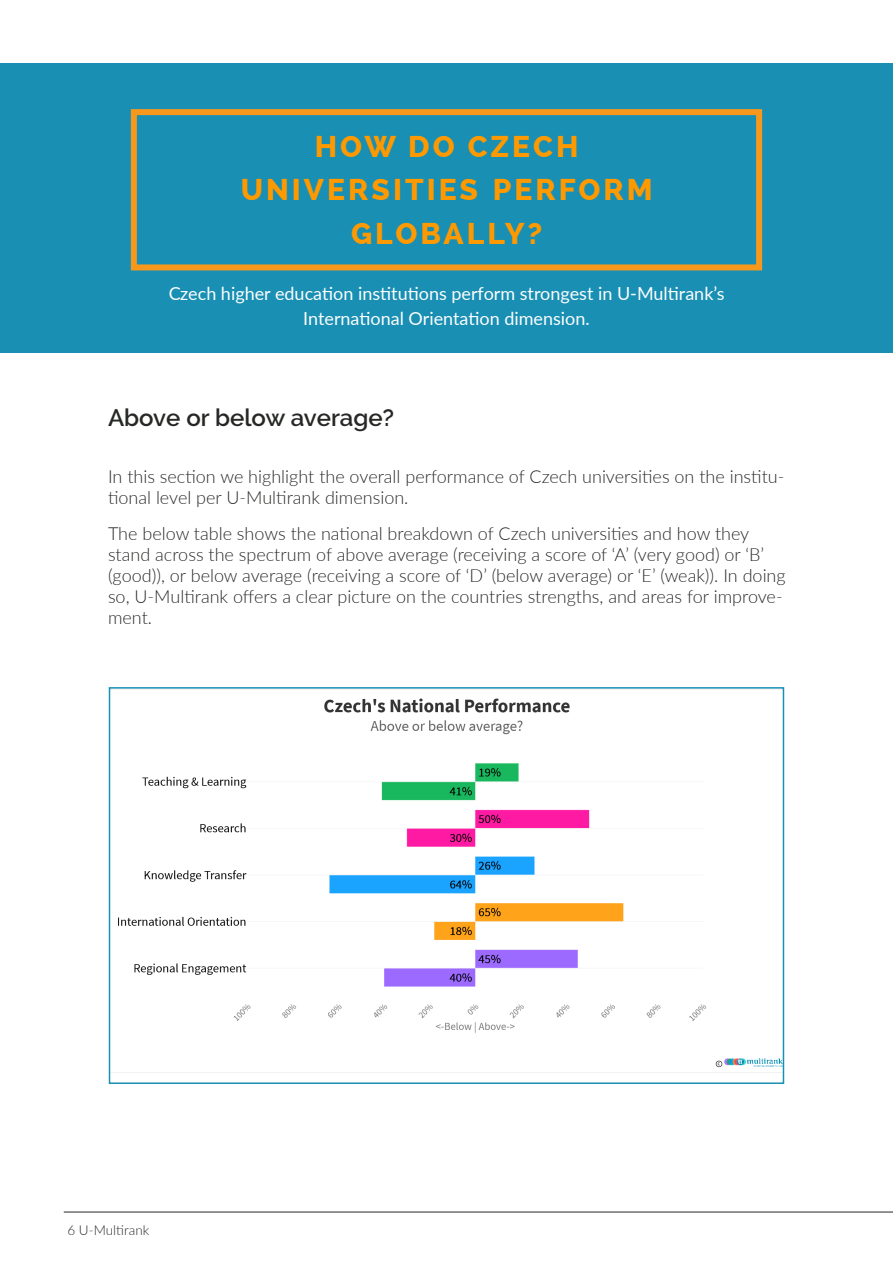
<style>
.page{position:relative;width:893px;height:1263px;background:#fff}
.page>*{position:absolute;margin:0;border:0;box-sizing:border-box;transform-origin:0 0}
.Header_-_Align_Cente{font:800 30px "Raleway";letter-spacing:.1em;color:#f90}
.Pull_Text_-_Align_Le{font:600 24px "Raleway";color:#262825}
.t1{font:300 18px/21px "Lato";color:#262825}
.t2{font:18px/25.5px "Lato";color:#fff;text-align:center}
.t3{font:300 13.5px "Lato";color:#262825}
</style>
<div class="page">
<img style="left:118px;top:698px;width:663px;height:370px">
<div style="left:109px;top:687px;width:675px;height:397px;border:2px solid #198fb4"></div>
<div style="left:0;top:64px;width:893px;height:289px;background:#198fb4"></div>
<div style="left:131px;top:109px;width:631px;height:161px;border:6px solid #f7981d"></div>
<hr style="left:64px;top:1212px;width:829px;height:1px;background:#262825">
<p class="Header_-_Align_Cente" style="left:315px;top:129px;width:265px">HOW DO CZECH</p>
<p class="Header_-_Align_Cente" style="left:241px;top:172px;width:413px">UNIVERSITIES PERFORM</p>
<p class="Header_-_Align_Cente" style="left:351px;top:216px;width:193px">GLOBALLY?</p>
<p class="t2" style="left:168px;top:280px;width:558px">Czech higher education institutions perform strongest in U-Multirank’s<br>International Orientation dimension.</p>
<p class="Pull_Text_-_Align_Le" style="left:108px;top:403px;width:288px">Above or below average?</p>
<p class="t1" style="left:108px;top:465px;width:678px">In this section we highlight the overall performance of Czech universities on the institu&shy;tional level per U-Multirank dimension.</p>
<p class="t1" style="left:108px;top:522px;width:679px">The below table shows the national breakdown of Czech universities and how they stand across the spectrum of above average (receiving a score of ‘A’ (very good) or ‘B’ (good)), or below average (receiving a score of ‘D’ (below average) or ‘E’ (weak)). In doing so, U-Multirank offers a clear picture on the countries strengths, and areas for improve&shy;ment.</p>
<p class="t3" style="left:67px;top:1220px;width:83px">6 U-Multirank</p>
</div>
